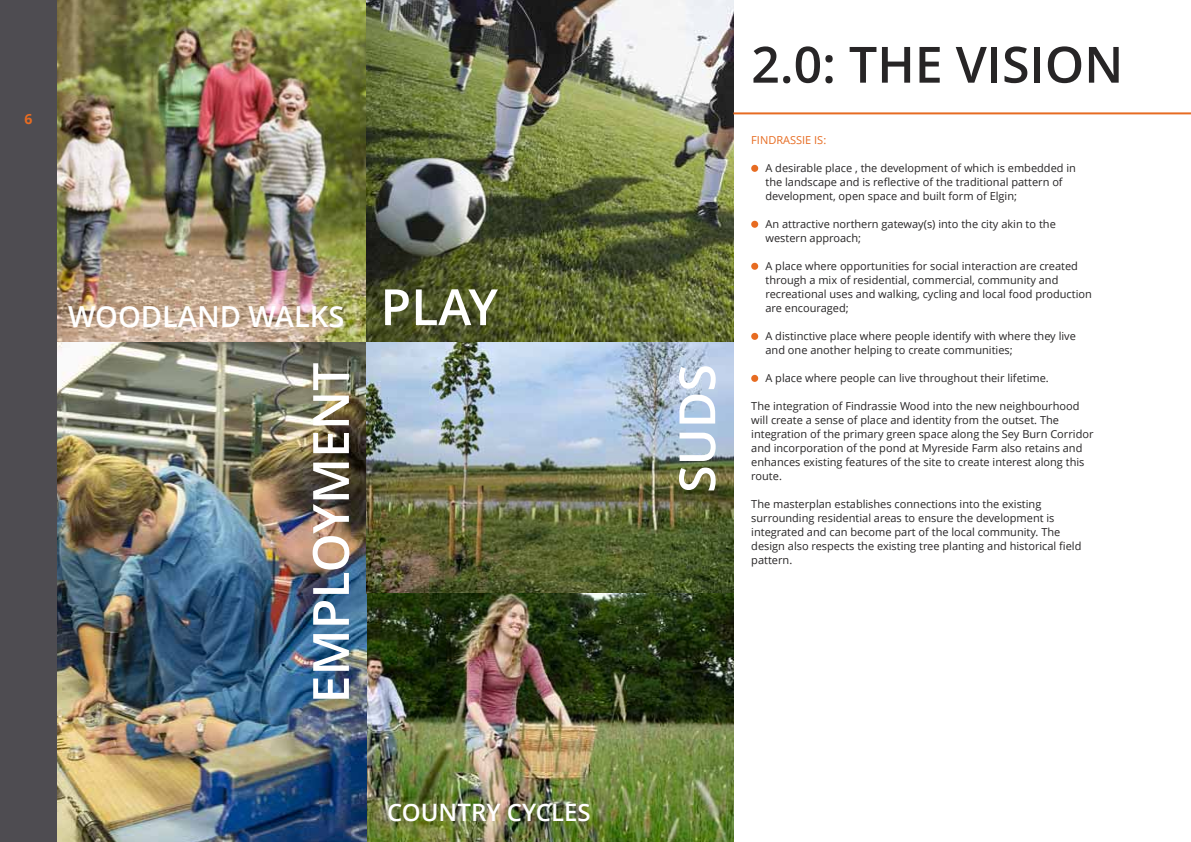
<style>
.page{position:relative;width:1191px;height:842px;background:#fff}
.page>*{position:absolute;margin:0;border:0;box-sizing:border-box;transform-origin:0 0}
.t1{font:600 50px "Open Sans";color:#fff}
.t2{font:600 50px "Open Sans";color:#272526}
.t3{font:600 29px "Open Sans";color:#fff}
.t4{font:600 24px "Open Sans";color:#fff}
.t5{font:700 14px "Open Sans";color:#e76c22}
.t6{font:11px/14px "Open Sans";color:#272526}
.t7{font:11px "Open Sans";color:#e76c22}
</style>
<div class="page">
<img style="left:57px;top:0;width:676px;height:842px">
<div style="left:751px;top:333px;width:7px;height:7px;background:#e76c22;border-radius:50%"></div>
<div style="left:751px;top:375px;width:7px;height:7px;background:#e76c22;border-radius:50%"></div>
<div style="left:751px;top:221px;width:7px;height:7px;background:#e76c22;border-radius:50%"></div>
<div style="left:751px;top:263px;width:7px;height:7px;background:#e76c22;border-radius:50%"></div>
<div style="left:751px;top:165px;width:7px;height:7px;background:#e76c22;border-radius:50%"></div>
<div style="left:0;top:0;width:57px;height:842px;background:#4e4c51"></div>
<hr style="left:733px;top:112px;width:458px;height:2px;background:#e76c22">
<p class="t5" style="left:24px;top:109px;width:9px">6</p>
<p class="t3" style="left:68px;top:296px;width:278px">WOODLAND WALKS</p>
<p class="t1" style="left:295px;top:703px;width:342px;rotate:-90deg">EMPLOYMENT</p>
<p class="t1" style="left:380px;top:272px;width:119px">PLAY</p>
<p class="t4" style="left:387px;top:795px;width:205px">COUNTRY CYCLES</p>
<p class="t1" style="left:662px;top:493px;width:130px;rotate:-90deg">SUDS</p>
<p class="t2" style="left:751px;top:29px;width:373px">2.0: THE VISION</p>
<p class="t7" style="left:751px;top:132px;width:76px">FINDRASSIE IS:</p>
<p class="t6" style="left:765px;top:161px;width:312px">A desirable place , the development of which is embedded in the landscape and is reflective of the traditional pattern of development, open space and built form of Elgin;</p>
<p class="t6" style="left:765px;top:217px;width:292px">An attractive northern gateway(s) into the city akin to the western approach;</p>
<p class="t6" style="left:765px;top:259px;width:328px">A place where opportunities for social interaction are created through a mix of residential, commercial, community and recreational uses and walking, cycling and local food production are encouraged;</p>
<p class="t6" style="left:765px;top:329px;width:312px">A distinctive place where people identify with where they live and one another helping to create communities;</p>
<p class="t6" style="left:765px;top:371px;width:285px">A place where people can live throughout their lifetime.</p>
<p class="t6" style="left:751px;top:399px;width:344px">The integration of Findrassie Wood into the new neighbourhood will create a sense of place and identity from the outset. The integration of the primary green space along the Sey Burn Corridor and incorporation of the pond at Myreside Farm also retains and enhances existing features of the site to create interest along this route.</p>
<p class="t6" style="left:751px;top:497px;width:332px">The masterplan establishes connections into the existing surrounding residential areas to ensure the development is integrated and can become part of the local community. The design also respects the existing tree planting and historical field pattern.</p>
</div>
